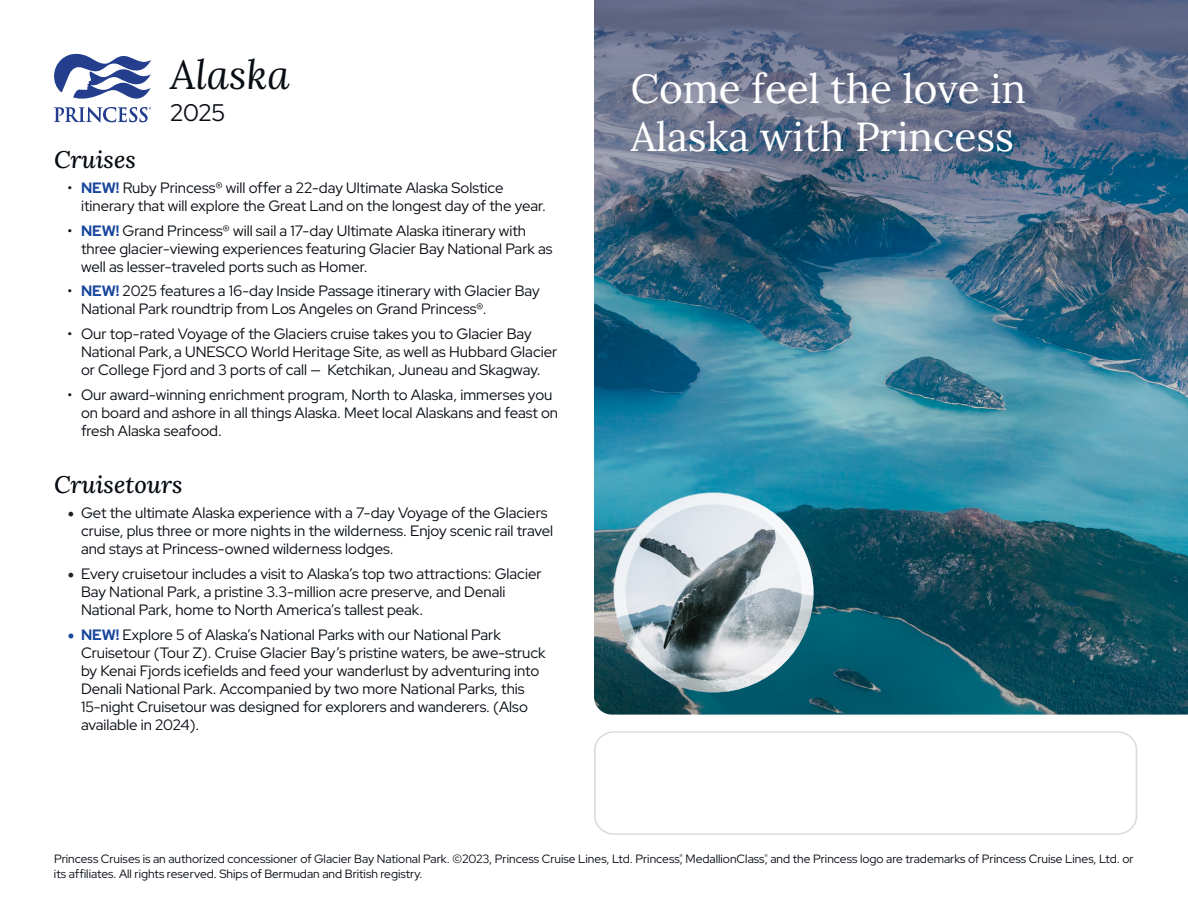
<style>
.page{position:relative;width:1188px;height:918px;background:#fff}
.page>*{position:absolute;margin:0;border:0;box-sizing:border-box;transform-origin:0 0}
.t1{font:40.5px/48.6px "Lora";color:#fff}
.t2{font:italic 40.5px "Lora";color:#080d13}
.t3{font:italic 24px "Lora";color:#080d13}
.t4{font:24px "Red Hat Display";color:#080d13}
.t5{font:15px/18px "Red Hat Display";color:#080d13}
.t6{font:12px/14.4px "Red Hat Display";color:#080d13}
.s1{font-weight:700;color:#18469d}
.s2{font-family:"Minion Pro";font-size:18px;color:#231f20}
.s3{font-family:"Minion Pro";font-weight:700;font-size:18px;color:#18469d}
</style>
<div class="page">
<img style="left:594px;top:334px;width:594px;height:381px">
<svg style="left:594px;top:0;width:594px;height:334px;background:#506c86"></svg>
<svg style="left:54px;top:54px;width:97px;height:68px"></svg>
<div style="left:594px;top:731px;width:543px;height:104px;border:2px solid #080d13;border-radius:19px"></div>
<img style="left:614px;top:493px;width:199px;height:199px;border-radius:100px">
<div style="left:613px;top:492px;width:201px;height:201px;border:12px solid #fff;border-radius:50%"></div>
<p class="t2" style="left:170px;top:46px;width:121px">Alaska</p>
<p class="t4" style="left:170px;top:97px;width:56px">2025</p>
<p class="t3" style="left:54px;top:143px;width:83px">Cruises</p>
<p class="t5" style="left:81px;top:178px;width:466px;text-indent:-14px">• <span class="s1">NEW!</span> Ruby Princess® will offer a 22-day Ultimate Alaska Solstice itinerary that will explore the Great Land on the longest day of the year.</p>
<p class="t5" style="left:81px;top:221px;width:473px;text-indent:-14px">• <span class="s1">NEW!</span> Grand Princess® will sail a 17-day Ultimate Alaska itinerary with three glacier-viewing experiences featuring Glacier Bay National Park as well as lesser-traveled ports such as Homer.</p>
<p class="t5" style="left:81px;top:282px;width:460px;text-indent:-14px">• <span class="s1">NEW!</span> 2025 features a 16-day Inside Passage itinerary with Glacier Bay<br>National Park roundtrip from Los Angeles on Grand Princess®.</p>
<p class="t5" style="left:81px;top:325px;width:478px;text-indent:-14px">• Our top-rated Voyage of the Glaciers cruise takes you to Glacier Bay<br>National Park, a UNESCO World Heritage Site, as well as Hubbard Glacier or College Fjord and 3 ports of call — Ketchikan, Juneau and Skagway.</p>
<p class="t5" style="left:81px;top:385px;width:479px;text-indent:-14px">• Our award-winning enrichment program, North to Alaska, immerses you on board and ashore in all things Alaska. Meet local Alaskans and feast on fresh Alaska seafood.</p>
<p class="t3" style="left:54px;top:468px;width:130px">Cruisetours</p>
<p class="t5" style="left:81px;top:504px;width:474px;text-indent:-14px"><span class="s2">•</span> Get the ultimate Alaska experience with a 7-day Voyage of the Glaciers cruise, plus three or more nights in the wilderness. Enjoy scenic rail travel and stays at Princess-owned wilderness lodges.</p>
<p class="t5" style="left:81px;top:564px;width:462px;text-indent:-14px"><span class="s2">•</span> Every cruisetour includes a visit to Alaska’s top two attractions: Glacier<br>Bay National Park, a pristine 3.3-million acre preserve, and Denali<br>National Park, home to North America’s tallest peak.</p>
<p class="t5" style="left:81px;top:625px;width:466px;text-indent:-14px"><span class="s3">•</span> <span class="s1">NEW!</span> Explore 5 of Alaska’s National Parks with our National Park Cruisetour (Tour Z). Cruise Glacier Bay’s pristine waters, be awe-struck by Kenai Fjords icefields and feed your wanderlust by adventuring into Denali National Park. Accompanied by two more National Parks, this 15-night Cruisetour was designed for explorers and wanderers. (Also available in 2024).</p>
<p class="t1" style="left:631px;top:61px;width:397px">Come feel the love in<br>Alaska with Princess</p>
<p class="t6" style="left:54px;top:852px;width:1081px">Princess Cruises is an authorized concessioner of Glacier Bay National Park. ©2023, Princess Cruise Lines, Ltd. Princess<sup>®</sup>, MedallionClass<sup>®</sup>, and the Princess logo are trademarks of Princess Cruise Lines, Ltd. or its affiliates. All rights reserved. Ships of Bermudan and British registry.</p>
</div>
